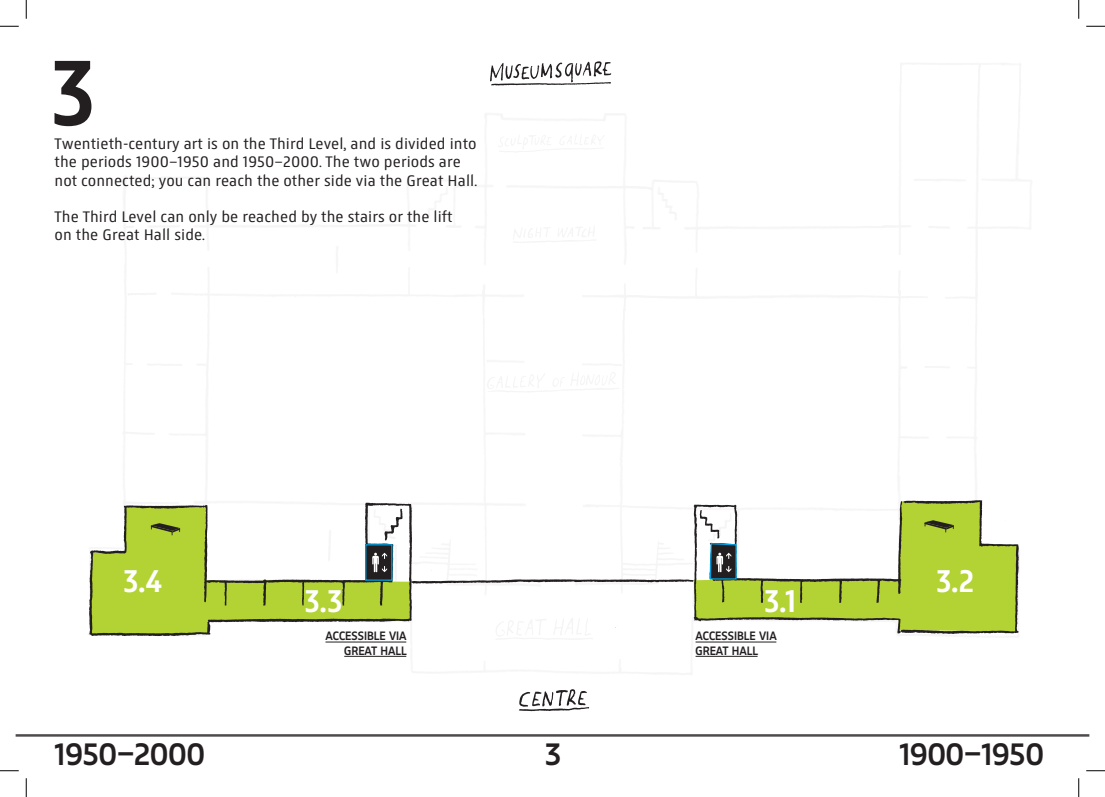
<style>
.page{position:relative;width:1105px;height:797px;background:#fff}
.page>*{position:absolute;margin:0;border:0;box-sizing:border-box;transform-origin:0 0}
.t1{font:600 110px "Rijksmuseum Label";color:#231f20}
.zaalnummers_klein{font:600 37.38px "Rijksmuseum Label";color:#fff}
.GROTE_JAARTALLEN{font:30.75px "Rijksmuseum Logotype";color:#231f20}
.INTRO_TEKST{font:16.25px/18.1px "Rijksmuseum";letter-spacing:.005em;color:#231f20}
.Zaaltitels{font:12.12px/14.2px "Rijksmuseum Logotype";color:#231f20}
</style>
<div class="page">
<img style="left:88px;top:500px;width:931px;height:143px">
<div style="left:123px;top:564px;width:56px;height:56px;background:#b3d234"></div>
<div style="left:936px;top:564px;width:64px;height:56px;background:#b3d234"></div>
<div style="left:366px;top:545px;width:26px;height:35px;background:#231f20"></div>
<div style="left:365px;top:544px;width:27px;height:36px;border:1px solid #00a1e3"></div>
<svg style="left:372px;top:552px;width:15px;height:20px"></svg>
<svg style="left:709px;top:542px;width:28px;height:38px"></svg>
<hr style="left:695px;top:641px;width:81px;height:1px;background:#231f20">
<hr style="left:695px;top:656px;width:62px;height:1px;background:#231f20">
<hr style="left:325px;top:641px;width:81px;height:1px;background:#231f20">
<hr style="left:344px;top:656px;width:62px;height:1px;background:#231f20">
<svg style="left:924px;top:520px;width:30px;height:12px"></svg>
<svg style="left:151px;top:523px;width:29px;height:12px"></svg>
<hr style="left:16px;top:734px;width:1073px;height:2px;background:#231f20">
<img style="left:519px;top:689px;width:71px;height:23px">
<img style="left:487px;top:372px;width:127px;height:20px">
<img style="left:489px;top:612px;width:113px;height:30px">
<img style="left:503px;top:136px;width:97px;height:16px">
<img style="left:490px;top:61px;width:122px;height:25px">
<svg style="left:0;top:25px;width:19px;height:2px"></svg>
<svg style="left:1086px;top:25px;width:19px;height:2px"></svg>
<svg style="left:0;top:770px;width:19px;height:1px"></svg>
<svg style="left:1086px;top:770px;width:19px;height:1px"></svg>
<svg style="left:25px;top:0;width:2px;height:19px"></svg>
<svg style="left:25px;top:778px;width:2px;height:19px"></svg>
<svg style="left:1078px;top:0;width:1px;height:19px"></svg>
<svg style="left:1078px;top:778px;width:1px;height:19px"></svg>
<p class="t1" style="left:50px;top:23px;width:47px">3</p>
<p class="INTRO_TEKST" style="left:55px;top:135px;width:424px">Twentieth-century art is on the Third Level, and is divided into the periods 1900-1950 and 1950-2000. The two periods are not connected; you can reach the other side via the Great Hall.</p>
<p class="INTRO_TEKST" style="left:55px;top:208px;width:400px">The Third Level can only be reached by the stairs or the lift on the Great Hall side.</p>
<p class="zaalnummers_klein" style="left:123px;top:557px;width:40px">3.4</p>
<p class="zaalnummers_klein" style="left:936px;top:557px;width:40px">3.2</p>
<p class="zaalnummers_klein" style="left:305px;top:578px;width:40px">3.3</p>
<p class="zaalnummers_klein" style="left:764px;top:578px;width:33px">3.1</p>
<p class="Zaaltitels" style="left:695px;top:629px;width:83px">ACCESSIBLE VIA<br>GREAT HALL</p>
<p class="Zaaltitels" style="left:325px;top:629px;width:83px;text-align:right">ACCESSIBLE VIA<br>GREAT HALL</p>
<p class="GROTE_JAARTALLEN" style="left:55px;top:736px;width:152px">1950–2000</p>
<p class="GROTE_JAARTALLEN" style="left:545px;top:736px;width:17px">3</p>
<p class="GROTE_JAARTALLEN" style="left:899px;top:736px;width:146px">1900–1950</p>
</div>
